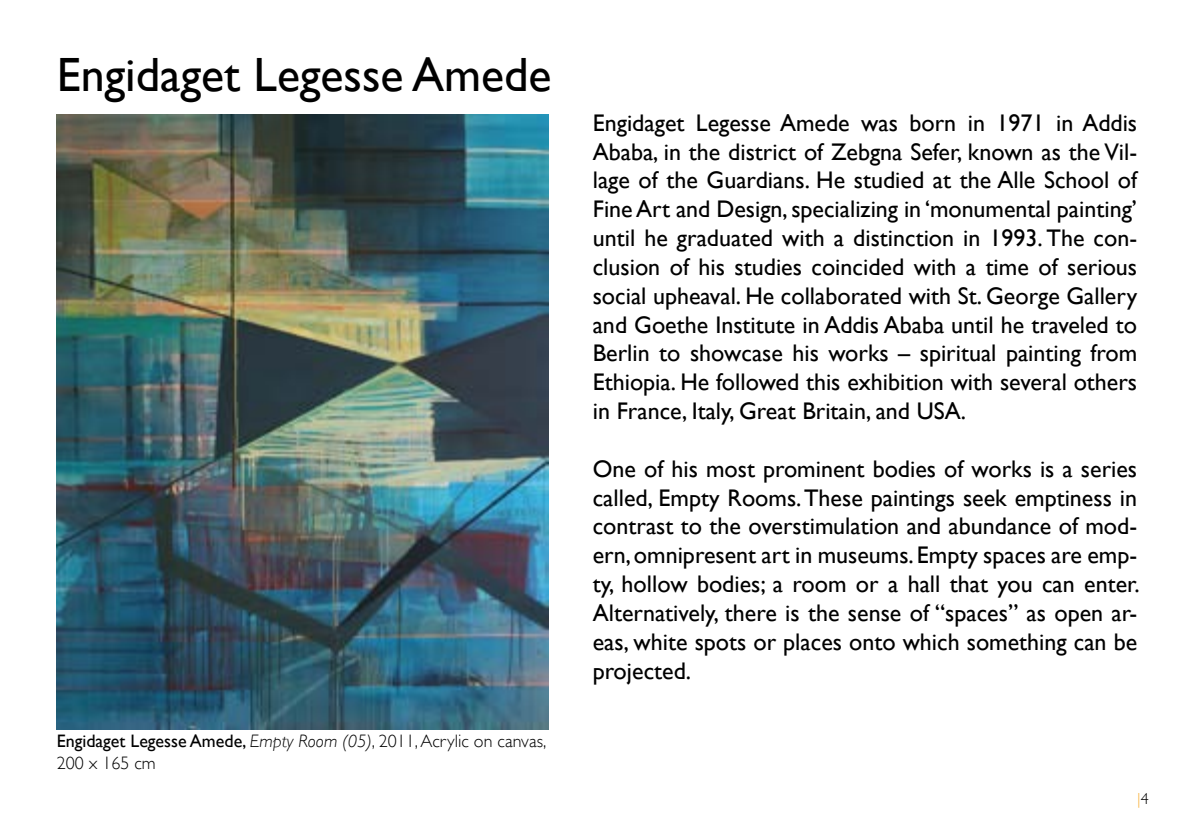
<style>
.page{position:relative;width:1191px;height:840px;background:#fff}
.page>*{position:absolute;margin:0;border:0;box-sizing:border-box;transform-origin:0 0}
.t1{font:48px "Gill Sans";color:#000}
.t2{font:24px/28.8px "Gill Sans";color:#000;text-align:justify}
.t3{font:300 18px/21.6px "Gill Sans";color:#000}
.t4{font:300 16px "Gill Sans";color:#f9b13c}
.s1{font-weight:400}
.s2{font-style:italic}
.s3{color:#000}
</style>
<div class="page">
<img style="left:57px;top:114px;width:491px;height:614px">
<h1 class="t1" style="left:57px;top:46px;width:496px">Engidaget Legesse Amede</h1>
<p class="t3" style="left:57px;top:729px;width:491px"><span class="s1">Engidaget Legesse Amede,</span> <span class="s2">Empty Room (05)</span>, 2011, Acrylic on canvas,<br>200 x 165 cm</p>
<p class="t2" style="left:593px;top:108px;width:546px">Engidaget Legesse Amede was born in 1971 in Addis Ababa, in the district of Zebgna Sefer, known as the Vil&shy;lage of the Guardians. He studied at the Alle School of Fine Art and Design, specializing in ‘monumental painting’ until he graduated with a distinction in 1993. The con&shy;clusion of his studies coincided with a time of serious social upheaval. He collaborated with St. George Gallery and Goethe Institute in Addis Ababa until he traveled to Berlin to showcase his works – spiritual painting from Ethiopia. He followed this exhibition with several others in France, Italy, Great Britain, and USA.</p>
<p class="t2" style="left:593px;top:454px;width:548px">One of his most prominent bodies of works is a series called, Empty Rooms. These paintings seek emptiness in contrast to the overstimulation and abundance of mod&shy;ern, omnipresent art in museums. Empty spaces are emp&shy;ty, hollow bodies; a room or a hall that you can enter.<br>Alternatively, there is the sense of “spaces” as open ar&shy;eas, white spots or places onto which something can be projected.</p>
<p class="t4" style="left:1137px;top:785px;width:13px">|<span class="s3">4</span></p>
</div>
